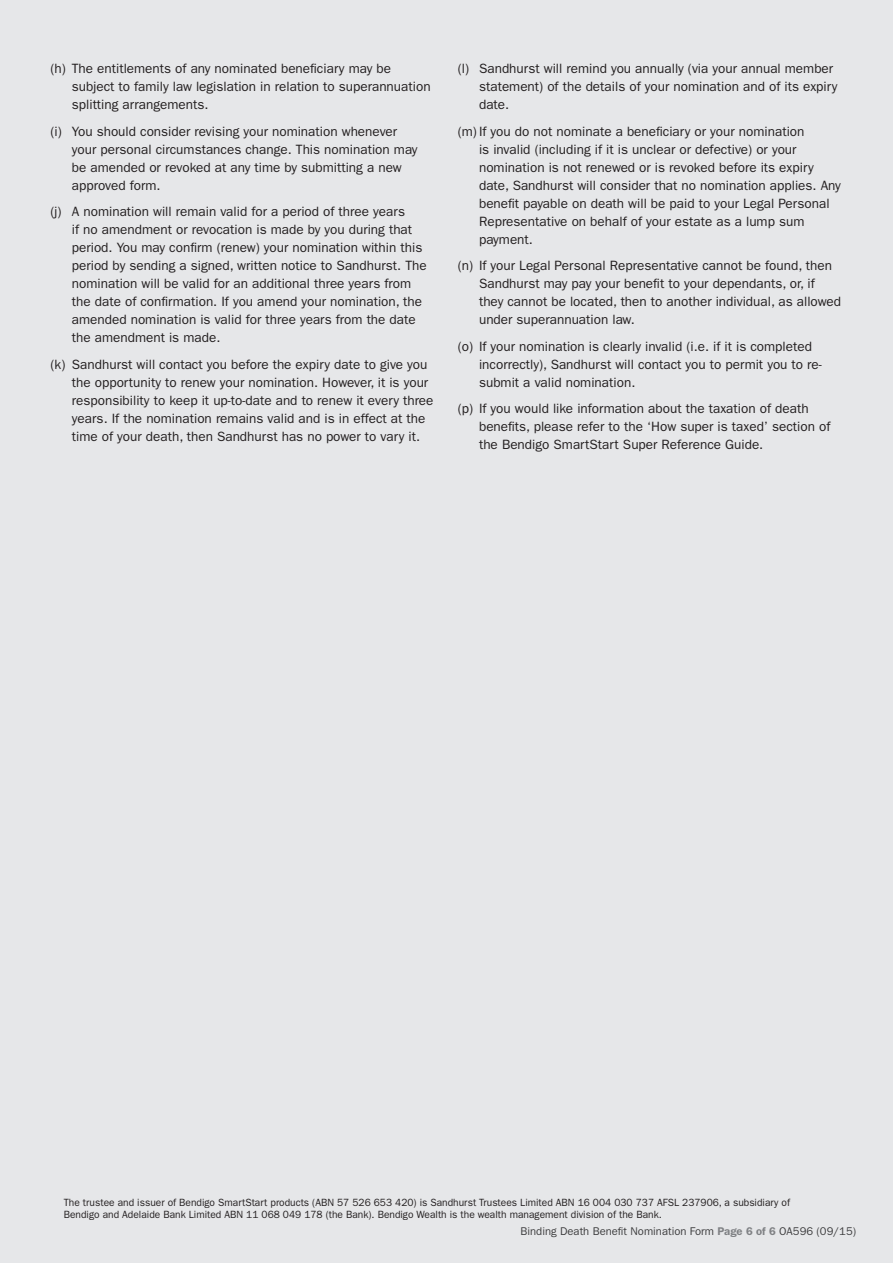
<style>
.page{position:relative;width:893px;height:1263px;background:#e6e7e9}
.page>*{position:absolute;margin:0;border:0;box-sizing:border-box;transform-origin:0 0}
.t1{font:13.5px/18px "ITC Franklin Gothic Std";color:#231f20}
.t2{font:11.25px "ITC Franklin Gothic Std";color:#3e3e3f}
.t3{font:10.5px/12px "ITC Franklin Gothic Std";color:#231f20}
.s1{font-weight:600;color:#808285}
</style>
<div class="page">
<p class="t1" style="left:72px;top:60px;width:360px;text-indent:-21px">(h) The entitlements of any nominated beneficiary may be subject to family law legislation in relation to superannuation splitting arrangements.</p>
<p class="t1" style="left:72px;top:122px;width:347px;text-indent:-21px">(i) You should consider revising your nomination whenever your personal circumstances change. This nomination may be amended or revoked at any time by submitting a new approved form.</p>
<p class="t1" style="left:72px;top:203px;width:356px;text-indent:-21px">(j) A nomination will remain valid for a period of three years<br>if no amendment or revocation is made by you during that period. You may confirm (renew) your nomination within this period by sending a signed, written notice to Sandhurst. The nomination will be valid for an additional three years from the date of confirmation. If you amend your nomination, the amended nomination is valid for three years from the date the amendment is made.</p>
<p class="t1" style="left:72px;top:355px;width:363px;text-indent:-21px">(k) Sandhurst will contact you before the expiry date to give you the opportunity to renew your nomination. However, it is your responsibility to keep it up-to-date and to renew it every three years. If the nomination remains valid and is in effect at the time of your death, then Sandhurst has no power to vary it.</p>
<p class="t1" style="left:479px;top:60px;width:360px;text-indent:-21px">(l) Sandhurst will remind you annually (via your annual member statement) of the details of your nomination and of its expiry date.</p>
<p class="t1" style="left:479px;top:122px;width:363px;text-indent:-21px">(m) If you do not nominate a beneficiary or your nomination<br>is invalid (including if it is unclear or defective) or your nomination is not renewed or is revoked before its expiry date, Sandhurst will consider that no nomination applies. Any benefit payable on death will be paid to your Legal Personal Representative on behalf of your estate as a lump sum payment.</p>
<p class="t1" style="left:479px;top:257px;width:364px;text-indent:-21px">(n) If your Legal Personal Representative cannot be found, then Sandhurst may pay your benefit to your dependants, or, if they cannot be located, then to another individual, as allowed under superannuation law.</p>
<p class="t1" style="left:479px;top:337px;width:344px;text-indent:-21px">(o) If your nomination is clearly invalid (i.e. if it is completed incorrectly), Sandhurst will contact you to permit you to re&shy;submit a valid nomination.</p>
<p class="t1" style="left:479px;top:400px;width:353px;text-indent:-21px">(p) If you would like information about the taxation of death benefits, please refer to the ‘How super is taxed’ section of the Bendigo SmartStart Super Reference Guide.</p>
<p class="t3" style="left:64px;top:1197px;width:728px">The trustee and issuer of Bendigo SmartStart products (ABN 57 526 653 420) is Sandhurst Trustees Limited ABN 16 004 030 737 AFSL 237906, a subsidiary of<br>Bendigo and Adelaide Bank Limited ABN 11 068 049 178 (the Bank). Bendigo Wealth is the wealth management division of the Bank.</p>
<p class="t2" style="left:520px;top:1224px;width:337px">Binding Death Benefit Nomination Form <span class="s1">Page 6 of 6</span> OA596 (09/15)</p>
</div>
